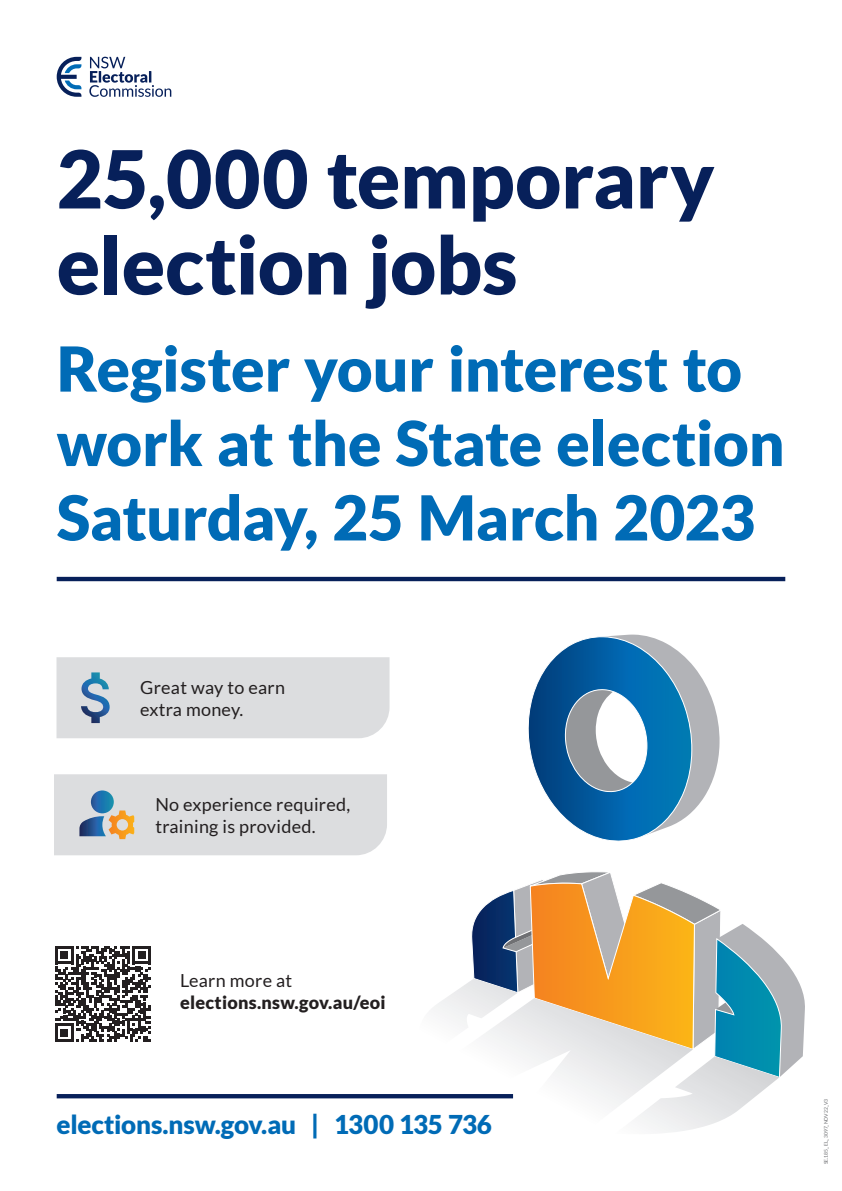
<style>
.page{position:relative;width:842px;height:1191px;background:#fff}
.page>*{position:absolute;margin:0;border:0;box-sizing:border-box;transform-origin:0 0}
.t1{font:900 80px/86px "Lato";letter-spacing:-.005em;color:#07205a}
.t2{font:900 62px/74.4px "Lato";letter-spacing:-.01em;color:#006bb6}
.t3{font:900 26px "Lato";letter-spacing:-.01em;color:#006bb6}
.t4{font:18px/22px "Lato";letter-spacing:.015em;color:#231f20}
.t5{font:900 18px/22px "Lato";letter-spacing:.015em;color:#231f20}
.t6{font:5px "Lato";letter-spacing:.01em;color:#6c6d70}
.s1{font-weight:400}
</style>
<div class="page">
<svg style="left:783px;top:959px;width:22px;height:115px"></svg>
<svg style="left:471px;top:635px;width:312px;height:442px"></svg>
<svg style="left:419px;top:978px;width:360px;height:155px"></svg>
<svg style="left:57px;top:57px;width:24px;height:40px"></svg>
<svg style="left:89px;top:57px;width:82px;height:40px"></svg>
<hr style="left:57px;top:577px;width:728px;height:4px;background:#07205a">
<div style="left:56px;top:657px;width:334px;height:81px;background:#dcdddf"></div>
<div style="left:54px;top:774px;width:333px;height:81px;background:#dcdddf"></div>
<hr style="left:57px;top:1094px;width:456px;height:4px;background:#07205a">
<svg style="left:55px;top:946px;width:96px;height:95px"></svg>
<p class="t1" style="left:57px;top:134px;width:659px">25,000 temporary election jobs</p>
<p class="t2" style="left:57px;top:330px;width:729px">Register your interest to work at the State election<br>Saturday, 25 March 2023</p>
<p class="t4" style="left:140px;top:676px;width:146px">Great way to earn extra money.</p>
<p class="t4" style="left:155px;top:793px;width:196px">No experience required, training is provided.</p>
<p class="t5" style="left:180px;top:969px;width:207px"><span class="s1">Learn more at </span>elections.nsw.gov.au/eoi</p>
<p class="t3" style="left:57px;top:1109px;width:437px">elections.nsw.gov.au | 1300 135 736</p>
<p class="t6" style="left:823px;top:1164px;width:67px;rotate:-90deg">SE.185_EL_3097_Nov22_V3</p>
</div>
